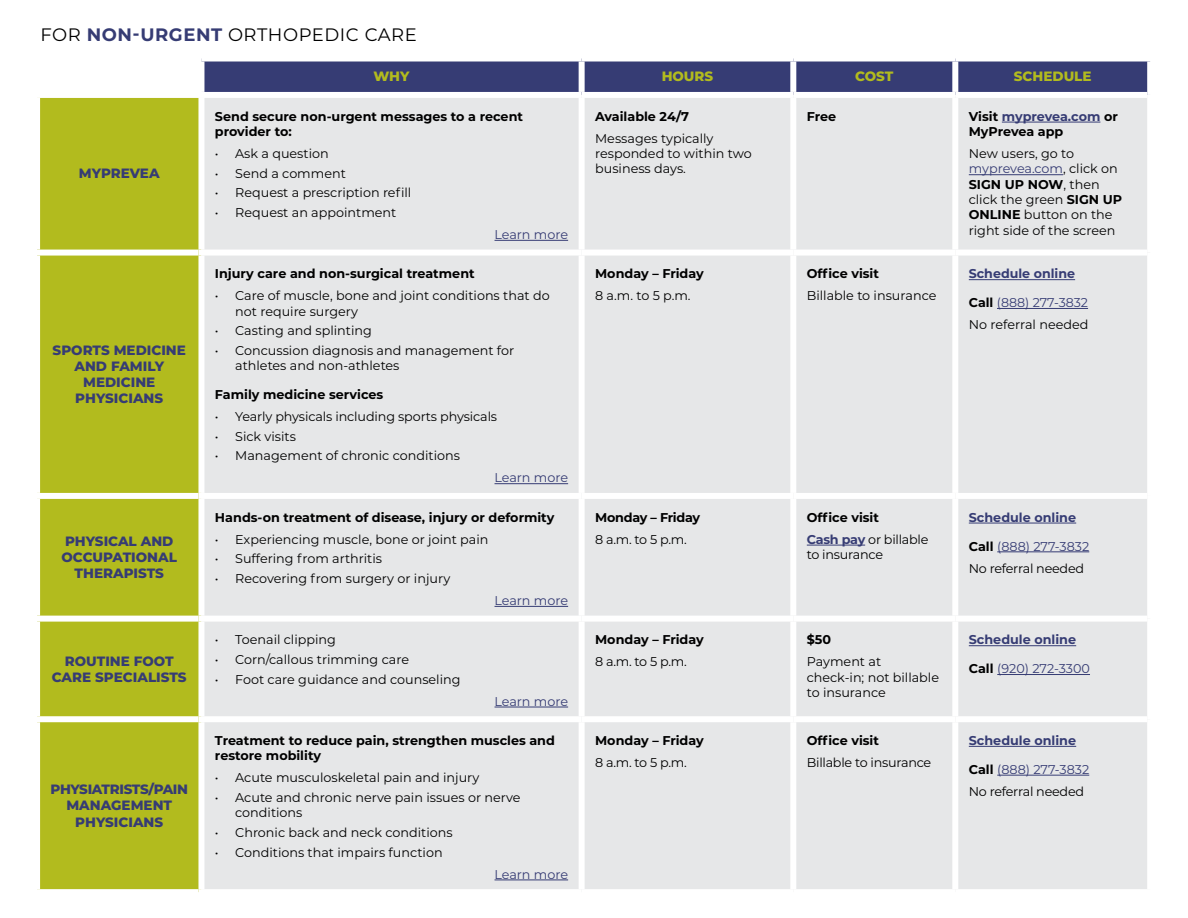
<style>
.page{position:relative;width:1188px;height:918px;background:#fff}
.page>*{position:absolute;margin:0;border:0;box-sizing:border-box;transform-origin:0 0}
.t1{font:18px "Montserrat";letter-spacing:.03em;color:#000}
.t2{font:800 13.5px/16.2px "Montserrat";color:#363c74;text-align:center}
.t3{font:800 13.5px "Montserrat";color:#b2bb1e}
.t4{font:12.75px/15.3px "Montserrat";color:#000}
.t5{font:700 12.75px/15.3px "Montserrat";color:#000}
.t6{font:12.75px/22px "Montserrat";letter-spacing:-.02em;color:#000}
.t7{font:12.75px "Montserrat";letter-spacing:-.005em;color:#363c74}
.t8{font:700 12.75px "Montserrat";color:#363c74}
.t9{font:700 12.75px "Montserrat";letter-spacing:-.02em;color:#000}
.s1{font-weight:700;color:#363c74}
.s2{color:#363c74}
.s3{font-weight:700}
.s4{font-weight:400}
.s5{font-weight:700;color:#000}
</style>
<div class="page">
<div style="left:204px;top:62px;width:943px;height:30px;background:#363c74"></div>
<div style="left:40px;top:98px;width:158px;height:791px;background:#b2bb1e"></div>
<div style="left:204px;top:98px;width:943px;height:791px;background:#e6e7e8"></div>
<div style="left:579px;top:61px;width:6px;height:31px;background:#fff"></div>
<div style="left:790px;top:61px;width:6px;height:31px;background:#fff"></div>
<div style="left:952px;top:61px;width:6px;height:31px;background:#fff"></div>
<div style="left:34px;top:250px;width:164px;height:6px;background:#fff"></div>
<div style="left:34px;top:493px;width:164px;height:6px;background:#fff"></div>
<div style="left:34px;top:616px;width:164px;height:6px;background:#fff"></div>
<div style="left:34px;top:716px;width:164px;height:6px;background:#fff"></div>
<div style="left:198px;top:250px;width:384px;height:6px;background:#fff"></div>
<div style="left:582px;top:250px;width:211px;height:6px;background:#fff"></div>
<div style="left:793px;top:250px;width:162px;height:6px;background:#fff"></div>
<div style="left:955px;top:250px;width:192px;height:6px;background:#fff"></div>
<div style="left:198px;top:493px;width:384px;height:6px;background:#fff"></div>
<div style="left:582px;top:493px;width:211px;height:6px;background:#fff"></div>
<div style="left:793px;top:493px;width:162px;height:6px;background:#fff"></div>
<div style="left:955px;top:493px;width:192px;height:6px;background:#fff"></div>
<div style="left:198px;top:616px;width:384px;height:6px;background:#fff"></div>
<div style="left:582px;top:616px;width:211px;height:6px;background:#fff"></div>
<div style="left:793px;top:616px;width:162px;height:6px;background:#fff"></div>
<div style="left:955px;top:616px;width:192px;height:6px;background:#fff"></div>
<div style="left:198px;top:716px;width:384px;height:6px;background:#fff"></div>
<div style="left:582px;top:716px;width:211px;height:6px;background:#fff"></div>
<div style="left:793px;top:716px;width:162px;height:6px;background:#fff"></div>
<div style="left:955px;top:716px;width:192px;height:6px;background:#fff"></div>
<div style="left:579px;top:98px;width:6px;height:152px;background:#fff"></div>
<div style="left:790px;top:98px;width:6px;height:152px;background:#fff"></div>
<div style="left:952px;top:98px;width:6px;height:152px;background:#fff"></div>
<div style="left:579px;top:256px;width:6px;height:237px;background:#fff"></div>
<div style="left:790px;top:256px;width:6px;height:237px;background:#fff"></div>
<div style="left:952px;top:256px;width:6px;height:237px;background:#fff"></div>
<div style="left:579px;top:499px;width:6px;height:117px;background:#fff"></div>
<div style="left:790px;top:499px;width:6px;height:117px;background:#fff"></div>
<div style="left:952px;top:499px;width:6px;height:117px;background:#fff"></div>
<div style="left:579px;top:622px;width:6px;height:94px;background:#fff"></div>
<div style="left:790px;top:622px;width:6px;height:94px;background:#fff"></div>
<div style="left:952px;top:622px;width:6px;height:94px;background:#fff"></div>
<div style="left:579px;top:722px;width:6px;height:167px;background:#fff"></div>
<div style="left:790px;top:722px;width:6px;height:167px;background:#fff"></div>
<div style="left:952px;top:722px;width:6px;height:167px;background:#fff"></div>
<hr style="left:495px;top:240px;width:73px;height:1px;background:#363c74">
<hr style="left:1002px;top:122px;width:98px;height:1px;background:#363c74">
<hr style="left:969px;top:174px;width:94px;height:1px;background:#363c74">
<hr style="left:495px;top:483px;width:73px;height:1px;background:#363c74">
<hr style="left:969px;top:279px;width:106px;height:1px;background:#363c74">
<hr style="left:997px;top:308px;width:91px;height:1px;background:#363c74">
<hr style="left:495px;top:606px;width:73px;height:1px;background:#363c74">
<hr style="left:807px;top:545px;width:58px;height:1px;background:#363c74">
<hr style="left:969px;top:523px;width:107px;height:1px;background:#363c74">
<hr style="left:997px;top:552px;width:92px;height:1px;background:#363c74">
<hr style="left:495px;top:707px;width:73px;height:1px;background:#363c74">
<hr style="left:969px;top:645px;width:107px;height:1px;background:#363c74">
<hr style="left:997px;top:674px;width:93px;height:1px;background:#363c74">
<hr style="left:495px;top:880px;width:73px;height:1px;background:#363c74">
<hr style="left:969px;top:746px;width:107px;height:1px;background:#363c74">
<hr style="left:997px;top:775px;width:92px;height:1px;background:#363c74">
<h1 class="t1" style="left:40px;top:22px;width:378px">FOR <span class="s1">NON-URGENT</span> ORTHOPEDIC CARE</h1>
<p class="t2" style="left:79px;top:165px;width:82px">MYPREVEA</p>
<p class="t2" style="left:53px;top:341px;width:135px">SPORTS MEDICINE<br>AND FAMILY<br>MEDICINE<br>PHYSICIANS</p>
<p class="t2" style="left:62px;top:532px;width:117px">PHYSICAL AND<br>OCCUPATIONAL<br>THERAPISTS</p>
<p class="t2" style="left:52px;top:652px;width:136px">ROUTINE FOOT<br>CARE SPECIALISTS</p>
<p class="t2" style="left:51px;top:781px;width:139px">PHYSIATRISTS/PAIN<br>MANAGEMENT<br>PHYSICIANS</p>
<p class="t3" style="left:374px;top:67px;width:38px">WHY</p>
<p class="t3" style="left:662px;top:67px;width:53px">HOURS</p>
<p class="t3" style="left:855px;top:67px;width:40px">COST</p>
<p class="t3" style="left:1014px;top:67px;width:79px">SCHEDULE</p>
<p class="t5" style="left:215px;top:108px;width:310px">Send secure non-urgent messages to a recent provider to:</p>
<p class="t4" style="left:215px;top:146px;width:115px">• Ask a question</p>
<p class="t4" style="left:215px;top:165px;width:132px">• Send a comment</p>
<p class="t4" style="left:215px;top:185px;width:198px">• Request a prescription refill</p>
<p class="t4" style="left:215px;top:204px;width:183px">• Request an appointment</p>
<p class="t7" style="left:495px;top:226px;width:75px">Learn more</p>
<p class="t5" style="left:215px;top:266px;width:261px">Injury care and non-surgical treatment</p>
<p class="t4" style="left:235px;top:288px;width:316px;text-indent:-20px">• Care of muscle, bone and joint conditions that do not require surgery</p>
<p class="t4" style="left:215px;top:323px;width:158px">• Casting and splinting</p>
<p class="t4" style="left:235px;top:342px;width:280px;text-indent:-20px">• Concussion diagnosis and management for athletes and non-athletes</p>
<p class="t5" style="left:215px;top:386px;width:170px">Family medicine services</p>
<p class="t4" style="left:215px;top:409px;width:284px">• Yearly physicals including sports physicals</p>
<p class="t4" style="left:215px;top:428px;width:83px">• Sick visits</p>
<p class="t4" style="left:215px;top:448px;width:247px">• Management of chronic conditions</p>
<p class="t7" style="left:495px;top:469px;width:75px">Learn more</p>
<p class="t5" style="left:215px;top:509px;width:341px">Hands-on treatment of disease, injury or deformity</p>
<p class="t4" style="left:215px;top:531px;width:275px">• Experiencing muscle, bone or joint pain</p>
<p class="t4" style="left:215px;top:551px;width:169px">• Suffering from arthritis</p>
<p class="t4" style="left:215px;top:570px;width:237px">• Recovering from surgery or injury</p>
<p class="t7" style="left:495px;top:592px;width:75px">Learn more</p>
<p class="t4" style="left:215px;top:632px;width:122px">• Toenail clipping</p>
<p class="t4" style="left:215px;top:651px;width:196px">• Corn/callous trimming care</p>
<p class="t4" style="left:215px;top:671px;width:247px">• Foot care guidance and counseling</p>
<p class="t7" style="left:495px;top:692px;width:75px">Learn more</p>
<p class="t5" style="left:215px;top:732px;width:342px">Treatment to reduce pain, strengthen muscles and restore mobility</p>
<p class="t4" style="left:215px;top:770px;width:266px">• Acute musculoskeletal pain and injury</p>
<p class="t4" style="left:235px;top:789px;width:287px;text-indent:-20px">• Acute and chronic nerve pain issues or nerve conditions</p>
<p class="t4" style="left:215px;top:824px;width:239px">• Chronic back and neck conditions</p>
<p class="t4" style="left:215px;top:844px;width:229px">• Conditions that impairs function</p>
<p class="t7" style="left:495px;top:865px;width:75px">Learn more</p>
<p class="t5" style="left:595px;top:108px;width:95px">Available 24/7</p>
<p class="t4" style="left:595px;top:130px;width:158px">Messages typically responded to within two business days.</p>
<p class="t5" style="left:595px;top:266px;width:110px">Monday – Friday</p>
<p class="t4" style="left:595px;top:288px;width:97px">8 a.m. to 5 p.m.</p>
<p class="t9" style="left:595px;top:508px;width:107px">Monday – Friday</p>
<p class="t4" style="left:595px;top:531px;width:93px">8 a.m. to 5 p.m.</p>
<p class="t5" style="left:595px;top:632px;width:110px">Monday – Friday</p>
<p class="t4" style="left:595px;top:654px;width:93px">8 a.m. to 5 p.m.</p>
<p class="t5" style="left:595px;top:732px;width:110px">Monday – Friday</p>
<p class="t4" style="left:595px;top:755px;width:93px">8 a.m. to 5 p.m.</p>
<p class="t5" style="left:807px;top:108px;width:31px">Free</p>
<p class="t5" style="left:969px;top:108px;width:151px">Visit <span class="s2">myprevea.com</span> or<br>MyPrevea app</p>
<p class="t4" style="left:969px;top:146px;width:155px">New users, go to <span class="s2">myprevea.com</span>, click on<br><span class="s3">SIGN UP NOW</span>, then click the green <span class="s3">SIGN UP<br>ONLINE</span> button on the right side of the screen</p>
<p class="t5" style="left:807px;top:266px;width:74px">Office visit</p>
<p class="t4" style="left:807px;top:288px;width:131px">Billable to insurance</p>
<p class="t8" style="left:969px;top:265px;width:108px">Schedule online</p>
<p class="t4" style="left:969px;top:291px;width:121px;line-height:22px"><span class="s3">Call</span> <span class="s2">(888) 277-3832<br></span>No referral needed</p>
<p class="t5" style="left:807px;top:506px;width:123px;line-height:22px">Office visit<br><span class="s2">Cash pay</span> <span class="s4">or billable</span></p>
<p class="t6" style="left:807px;top:543px;width:78px">to insurance</p>
<p class="t5" style="left:807px;top:632px;width:26px">$50</p>
<p class="t4" style="left:807px;top:654px;width:134px">Payment at check-in; not billable to insurance</p>
<p class="t5" style="left:807px;top:732px;width:74px">Office visit</p>
<p class="t6" style="left:807px;top:751px;width:126px">Billable to insurance</p>
<p class="t8" style="left:969px;top:508px;width:109px">Schedule online</p>
<p class="t6" style="left:969px;top:535px;width:122px"><span class="s3">Call</span> <span class="s2">(888) 277-3832<br></span>No referral needed</p>
<p class="t8" style="left:969px;top:631px;width:109px">Schedule online</p>
<p class="t7" style="left:969px;top:660px;width:123px"><span class="s5">Call</span> (920) 272-3300</p>
<p class="t8" style="left:969px;top:731px;width:109px">Schedule online</p>
<p class="t6" style="left:969px;top:758px;width:122px"><span class="s3">Call</span> <span class="s2">(888) 277-3832<br></span>No referral needed</p>
</div>
